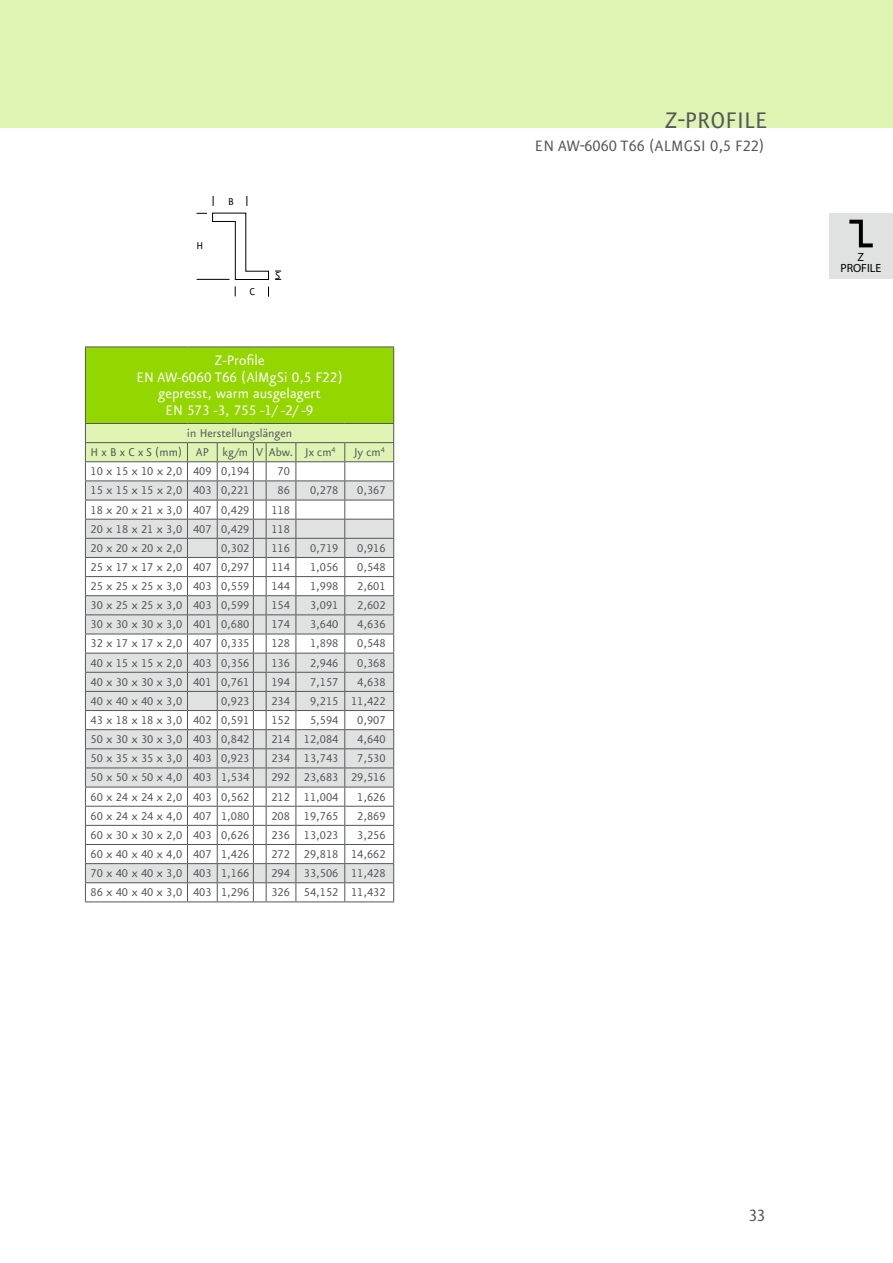
<style>
.page{position:relative;width:893px;height:1263px;background:#fff}
.page>*{position:absolute;margin:0;border:0;box-sizing:border-box;transform-origin:0 0}
.t1{font:27px "Eureka Sans OT";letter-spacing:.01em;color:#55565a}
.t2{font:19.5px "Eureka Sans Regular Caps";color:#55565a}
.t3{font:18px "Eureka Sans OT";letter-spacing:.005em;color:#55565a}
.t4{font:16.5px "Eureka Sans Regular Caps";color:#fff}
.t5{font:16.5px "Eureka Sans OT";color:#fff}
.t6{font:13.5px "Eureka Sans Regular Caps";color:#55565a}
.t7{font:13.5px/19.2px "Eureka Sans OT";color:#55565a}
.t8{font:11.85px/10.4px "Myriad Pro";color:#000;text-align:center}
.t9{font:11.85px "Eureka Sans OT";color:#000}
.s1{font-family:"Eureka Sans OT"}
</style>
<div class="page">
<div style="left:0;top:0;width:893px;height:128px;background:#dff3b3"></div>
<div style="left:829px;top:213px;width:64px;height:66px;background:#e0e1e1"></div>
<svg style="left:849px;top:219px;width:24px;height:29px"></svg>
<svg style="left:197px;top:212px;width:72px;height:68px"></svg>
<hr style="left:197px;top:279px;width:32px;height:1px;background:#000">
<div style="left:85px;top:347px;width:309px;height:76px;background:#94d600"></div>
<hr style="left:85px;top:347px;width:102px;height:1px;background:#55565a">
<hr style="left:85px;top:347px;width:1px;height:76px;background:#55565a">
<hr style="left:187px;top:347px;width:30px;height:1px;background:#55565a">
<hr style="left:217px;top:347px;width:36px;height:1px;background:#55565a">
<svg style="left:253px;top:347px;width:13px;height:1px"></svg>
<hr style="left:266px;top:347px;width:30px;height:1px;background:#55565a">
<hr style="left:296px;top:347px;width:49px;height:1px;background:#55565a">
<hr style="left:345px;top:347px;width:49px;height:1px;background:#55565a">
<hr style="left:393px;top:347px;width:1px;height:76px;background:#55565a">
<svg style="left:85px;top:423px;width:309px;height:479px"></svg>
<hr style="left:266px;top:901px;width:30px;height:1px;background:#55565a">
<hr style="left:296px;top:901px;width:49px;height:1px;background:#55565a">
<hr style="left:345px;top:901px;width:49px;height:1px;background:#55565a">
<p class="t9" style="left:197px;top:239px;width:8px">H</p>
<p class="t9" style="left:228px;top:195px;width:7px">B</p>
<p class="t9" style="left:249px;top:285px;width:7px">C</p>
<p class="t9" style="left:275px;top:269px;width:7px">S</p>
<p class="t5" style="left:214px;top:352px;width:52px">Z-Profile</p>
<p class="t4" style="left:137px;top:369px;width:208px">EN AW-6060 T66 (<span class="s1">AlMgSi</span> 0,5 F22)</p>
<p class="t5" style="left:158px;top:385px;width:164px">gepresst, warm ausgelagert</p>
<p class="t4" style="left:166px;top:402px;width:149px"><span class="s1">EN</span> 573 -3, 755 -1/ -2/ -9</p>
<p class="t7" style="left:91px;top:424px;width:247px;text-indent:96px">in Herstellungslängen<br>H x B x C x S (mm) AP kg/m V Abw. Jx cm<sup>4</sup></p>
<p class="t7" style="left:354px;top:442px;width:33px">Jy cm<sup>4</sup></p>
<p class="t6" style="left:91px;top:465px;width:160px">10 x 15 x 10 x 2,0 409 0,194</p>
<p class="t6" style="left:278px;top:465px;width:14px">70</p>
<p class="t6" style="left:91px;top:484px;width:160px">15 x 15 x 15 x 2,0 403 0,221</p>
<p class="t6" style="left:278px;top:484px;width:14px">86</p>
<p class="t6" style="left:310px;top:484px;width:30px">0,278</p>
<p class="t6" style="left:357px;top:484px;width:30px">0,367</p>
<p class="t6" style="left:91px;top:503px;width:160px">18 x 20 x 21 x 3,0 407 0,429</p>
<p class="t6" style="left:271px;top:503px;width:20px">118</p>
<p class="t6" style="left:91px;top:522px;width:160px">20 x 18 x 21 x 3,0 407 0,429</p>
<p class="t6" style="left:271px;top:522px;width:20px">118</p>
<p class="t6" style="left:91px;top:542px;width:93px">20 x 20 x 20 x 2,0</p>
<p class="t6" style="left:221px;top:542px;width:30px">0,302</p>
<p class="t6" style="left:271px;top:542px;width:20px">116</p>
<p class="t6" style="left:310px;top:542px;width:30px">0,719</p>
<p class="t6" style="left:357px;top:542px;width:30px">0,916</p>
<p class="t6" style="left:91px;top:561px;width:160px">25 x 17 x 17 x 2,0 407 0,297</p>
<p class="t6" style="left:271px;top:561px;width:20px">114</p>
<p class="t6" style="left:310px;top:561px;width:30px">1,056</p>
<p class="t6" style="left:357px;top:561px;width:30px">0,548</p>
<p class="t6" style="left:91px;top:580px;width:160px">25 x 25 x 25 x 3,0 403 0,559</p>
<p class="t6" style="left:271px;top:580px;width:20px">144</p>
<p class="t6" style="left:310px;top:580px;width:30px">1,998</p>
<p class="t6" style="left:357px;top:580px;width:30px">2,601</p>
<p class="t6" style="left:91px;top:599px;width:160px">30 x 25 x 25 x 3,0 403 0,599</p>
<p class="t6" style="left:271px;top:599px;width:20px">154</p>
<p class="t6" style="left:310px;top:599px;width:30px">3,091</p>
<p class="t6" style="left:357px;top:599px;width:30px">2,602</p>
<p class="t6" style="left:91px;top:618px;width:160px">30 x 30 x 30 x 3,0 401 0,680</p>
<p class="t6" style="left:271px;top:618px;width:20px">174</p>
<p class="t6" style="left:310px;top:618px;width:30px">3,640</p>
<p class="t6" style="left:357px;top:618px;width:30px">4,636</p>
<p class="t6" style="left:91px;top:637px;width:160px">32 x 17 x 17 x 2,0 407 0,335</p>
<p class="t6" style="left:271px;top:637px;width:20px">128</p>
<p class="t6" style="left:310px;top:637px;width:30px">1,898</p>
<p class="t6" style="left:357px;top:637px;width:30px">0,548</p>
<p class="t6" style="left:91px;top:656px;width:160px">40 x 15 x 15 x 2,0 403 0,356</p>
<p class="t6" style="left:271px;top:656px;width:20px">136</p>
<p class="t6" style="left:310px;top:656px;width:30px">2,946</p>
<p class="t6" style="left:357px;top:656px;width:30px">0,368</p>
<p class="t6" style="left:91px;top:675px;width:160px">40 x 30 x 30 x 3,0 401 0,761</p>
<p class="t6" style="left:271px;top:675px;width:20px">194</p>
<p class="t6" style="left:310px;top:675px;width:30px">7,157</p>
<p class="t6" style="left:357px;top:675px;width:30px">4,638</p>
<p class="t6" style="left:91px;top:695px;width:93px">40 x 40 x 40 x 3,0</p>
<p class="t6" style="left:221px;top:695px;width:30px">0,923</p>
<p class="t6" style="left:271px;top:695px;width:20px">234</p>
<p class="t6" style="left:310px;top:695px;width:77px">9,215 11,422</p>
<p class="t6" style="left:91px;top:714px;width:160px">43 x 18 x 18 x 3,0 402 0,591</p>
<p class="t6" style="left:271px;top:714px;width:20px">152</p>
<p class="t6" style="left:310px;top:714px;width:30px">5,594</p>
<p class="t6" style="left:357px;top:714px;width:30px">0,907</p>
<p class="t6" style="left:91px;top:733px;width:160px">50 x 30 x 30 x 3,0 403 0,842</p>
<p class="t6" style="left:271px;top:733px;width:68px">214 12,084</p>
<p class="t6" style="left:357px;top:733px;width:30px">4,640</p>
<p class="t6" style="left:91px;top:752px;width:160px">50 x 35 x 35 x 3,0 403 0,923</p>
<p class="t6" style="left:271px;top:752px;width:68px">234 13,743</p>
<p class="t6" style="left:357px;top:752px;width:30px">7,530</p>
<p class="t6" style="left:91px;top:771px;width:160px">50 x 50 x 50 x 4,0 403 1,534</p>
<p class="t6" style="left:271px;top:771px;width:116px">292 23,683 29,516</p>
<p class="t6" style="left:91px;top:790px;width:160px">60 x 24 x 24 x 2,0 403 0,562</p>
<p class="t6" style="left:271px;top:790px;width:68px">212 11,004</p>
<p class="t6" style="left:357px;top:790px;width:30px">1,626</p>
<p class="t6" style="left:91px;top:809px;width:160px">60 x 24 x 24 x 4,0 407 1,080</p>
<p class="t6" style="left:271px;top:809px;width:68px">208 19,765</p>
<p class="t6" style="left:357px;top:809px;width:30px">2,869</p>
<p class="t6" style="left:91px;top:828px;width:160px">60 x 30 x 30 x 2,0 403 0,626</p>
<p class="t6" style="left:271px;top:828px;width:68px">236 13,023</p>
<p class="t6" style="left:357px;top:828px;width:30px">3,256</p>
<p class="t6" style="left:91px;top:848px;width:160px">60 x 40 x 40 x 4,0 407 1,426</p>
<p class="t6" style="left:271px;top:848px;width:116px">272 29,818 14,662</p>
<p class="t6" style="left:91px;top:867px;width:160px">70 x 40 x 40 x 3,0 403 1,166</p>
<p class="t6" style="left:271px;top:867px;width:116px">294 33,506 11,428</p>
<p class="t6" style="left:91px;top:886px;width:160px">86 x 40 x 40 x 3,0 403 1,296</p>
<p class="t6" style="left:271px;top:886px;width:116px">326 54,152 11,432</p>
<h1 class="t1" style="left:664px;top:106px;width:105px">Z-PROFILE</h1>
<h3 class="t3" style="left:535px;top:137px;width:231px">EN AW-6060 T66 (ALMGSI 0,5 F22)</h3>
<p class="t8" style="left:840px;top:252px;width:43px">Z<br>PROFILE</p>
<h2 class="t2" style="left:749px;top:1206px;width:18px">33</h2>
</div>
